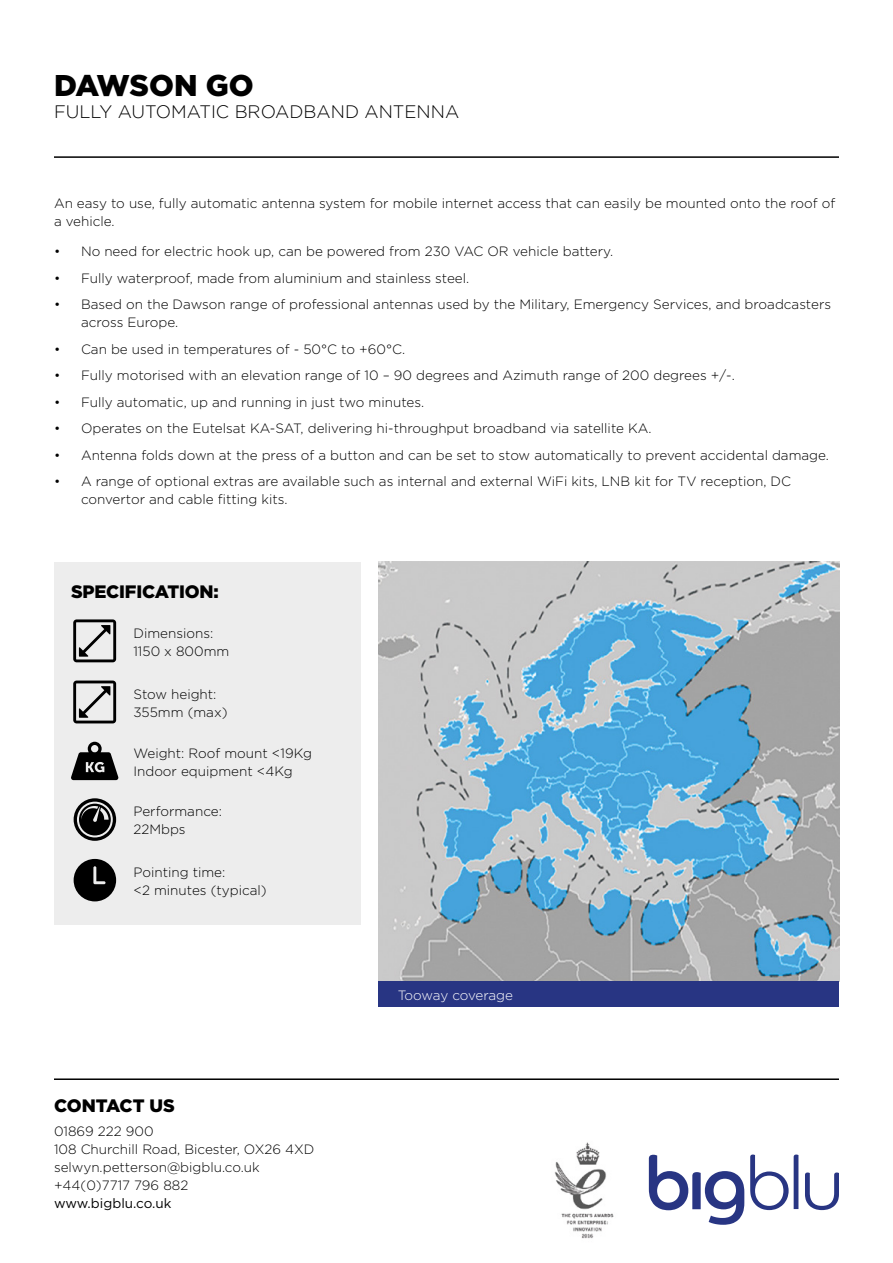
<style>
.page{position:relative;width:893px;height:1263px;background:#fff}
.page>*{position:absolute;margin:0;border:0;box-sizing:border-box;transform-origin:0 0}
.t1{font:900 30px "Gotham";letter-spacing:-.01em;color:#000}
.t2{font:300 18px "Gotham";color:#000}
.t3{font:900 18px "Gotham HTF";letter-spacing:-.01em;color:#000}
.t4{font:300 13.5px/18px "Gotham HTF";color:#000}
.t5{font:13.5px "Gotham HTF";color:#000}
.t6{font:300 13.5px "Gotham HTF";letter-spacing:-.02em;color:#fff}
</style>
<div class="page">
<svg style="left:649px;top:1155px;width:95px;height:70px"></svg>
<svg style="left:750px;top:1154px;width:48px;height:56px"></svg>
<svg style="left:805px;top:1172px;width:34px;height:38px"></svg>
<hr style="left:54px;top:1078px;width:785px;height:2px;background:#000">
<hr style="left:54px;top:156px;width:785px;height:2px;background:#000">
<div style="left:54px;top:562px;width:307px;height:362px;background:#ededed"></div>
<svg style="left:71px;top:742px;width:47px;height:38px"></svg>
<svg style="left:73px;top:619px;width:43px;height:43px"></svg>
<svg style="left:73px;top:680px;width:43px;height:43px"></svg>
<svg style="left:74px;top:798px;width:42px;height:43px"></svg>
<svg style="left:74px;top:859px;width:42px;height:42px"></svg>
<img style="left:378px;top:562px;width:461px;height:419px">
<div style="left:378px;top:981px;width:461px;height:26px;background:#283583"></div>
<img style="left:554px;top:1142px;width:60px;height:97px">
<h1 class="t1" style="left:54px;top:68px;width:201px">DAWSON GO</h1>
<h2 class="t2" style="left:54px;top:102px;width:407px">FULLY AUTOMATIC BROADBAND ANTENNA</h2>
<p class="t4" style="left:54px;top:194px;width:783px">An easy to use, fully automatic antenna system for mobile internet access that can easily be mounted onto the roof of a vehicle.</p>
<p class="t4" style="left:54px;top:242px;width:561px">• No need for electric hook up, can be powered from 230 VAC OR vehicle battery.</p>
<p class="t4" style="left:54px;top:269px;width:417px">• Fully waterproof, made from aluminium and stainless steel.</p>
<p class="t4" style="left:81px;top:295px;width:752px;text-indent:-27px">• Based on the Dawson range of professional antennas used by the Military, Emergency Services, and broadcasters across Europe.</p>
<p class="t4" style="left:54px;top:340px;width:353px">• Can be used in temperatures of - 50°C to +60°C.</p>
<p class="t4" style="left:54px;top:366px;width:682px">• Fully motorised with an elevation range of 10 – 90 degrees and Azimuth range of 200 degrees +/-.</p>
<p class="t4" style="left:54px;top:393px;width:372px">• Fully automatic, up and running in just two minutes.</p>
<p class="t4" style="left:54px;top:419px;width:599px">• Operates on the Eutelsat KA-SAT, delivering hi-throughput broadband via satellite KA.</p>
<p class="t4" style="left:54px;top:446px;width:777px">• Antenna folds down at the press of a button and can be set to stow automatically to prevent accidental damage.</p>
<p class="t4" style="left:81px;top:472px;width:712px;text-indent:-27px">• A range of optional extras are available such as internal and external WiFi kits, LNB kit for TV reception, DC convertor and cable fitting kits.</p>
<h2 class="t3" style="left:71px;top:581px;width:149px">SPECIFICATION:</h2>
<p class="t4" style="left:133px;top:624px;width:97px">Dimensions:<br>1150 x 800mm</p>
<p class="t4" style="left:133px;top:685px;width:96px">Stow height:<br>355mm (max)</p>
<p class="t4" style="left:133px;top:744px;width:180px">Weight: Roof mount &lt;19Kg<br>Indoor equipment &lt;4Kg</p>
<p class="t4" style="left:133px;top:802px;width:90px">Performance:<br>22Mbps</p>
<p class="t4" style="left:133px;top:863px;width:135px">Pointing time:<br>&lt;2 minutes (typical)</p>
<h2 class="t3" style="left:54px;top:1095px;width:123px">CONTACT US</h2>
<p class="t4" style="left:54px;top:1122px;width:262px">01869 222 900<br>108 Churchill Road, Bicester, OX26 4XD selwyn.petterson@bigblu.co.uk +44(0)7717 796 882</p>
<p class="t5" style="left:54px;top:1195px;width:119px">www.bigblu.co.uk</p>
<p class="t6" style="left:398px;top:987px;width:117px">Tooway coverage</p>
</div>
